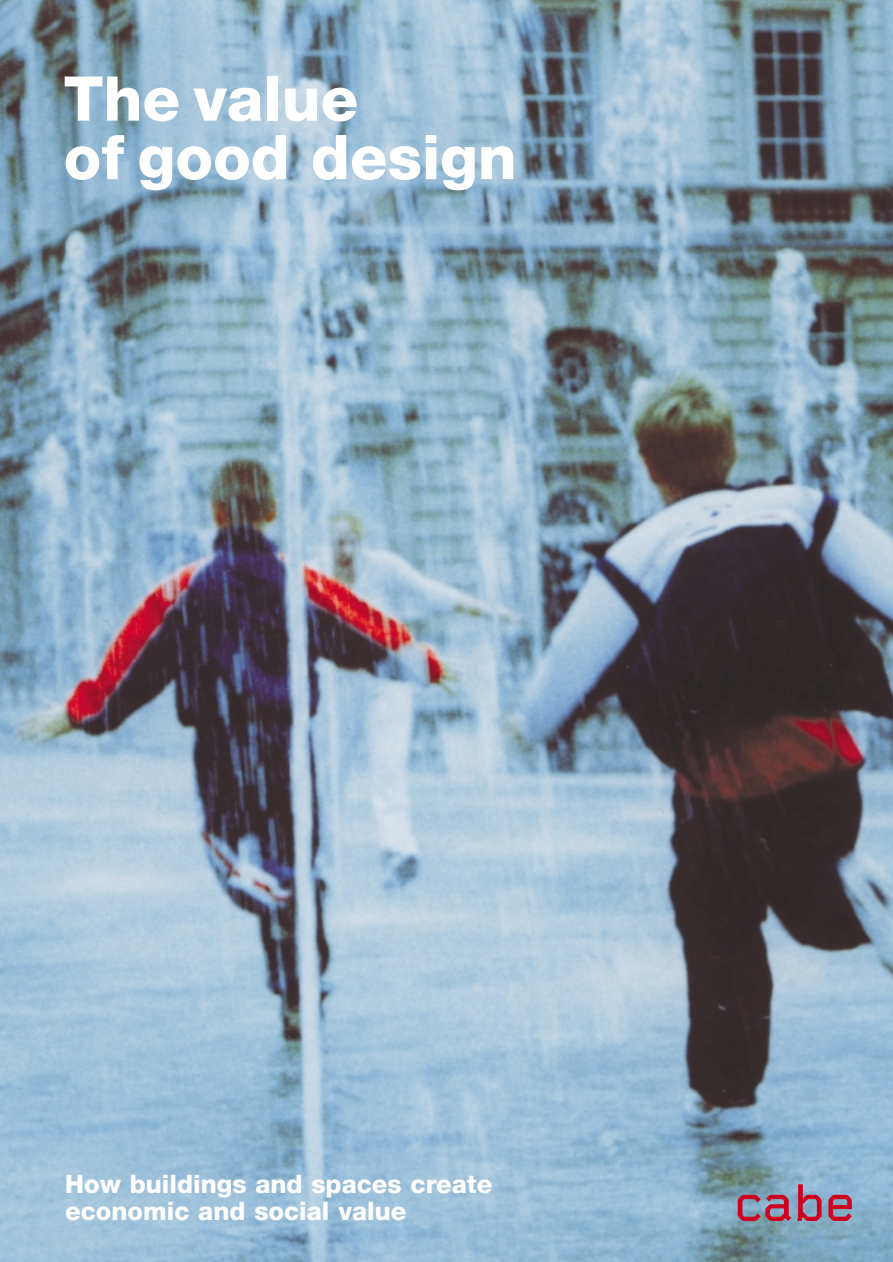
<style>
.page{position:relative;width:893px;height:1262px;background:#fff}
.page>*{position:absolute;margin:0;border:0;box-sizing:border-box;transform-origin:0 0}
.t1{font:800 61.65px/58.5px "Helvetica Neue";color:#fff}
.t2{font:500 54.9px "Foundry Gridnik";color:#cf001f}
.t3{font:800 25.5px/27.8px "Helvetica Neue";color:#fff}
</style>
<div class="page">
<img style="left:0;top:0;width:892px;height:1261px">
<h1 class="t1" style="left:64px;top:75px;width:454px">The value<br>of good design</h1>
<p class="t3" style="left:65px;top:1171px;width:428px">How buildings and spaces create economic and social value</p>
<h2 class="t2" style="left:734px;top:1181px;width:123px">cabe</h2>
</div>
